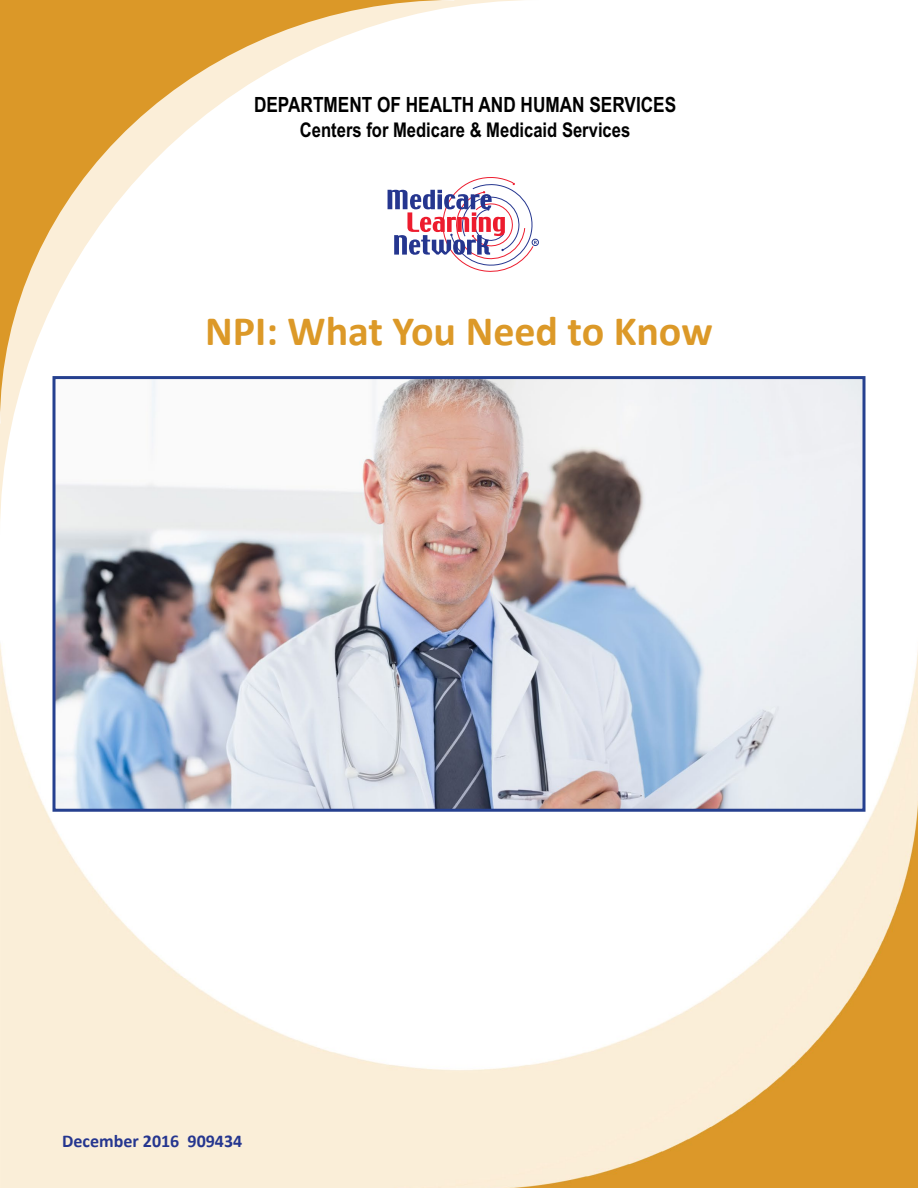
<style>
.page{position:relative;width:918px;height:1188px;background:#fff}
.page>*{position:absolute;margin:0;border:0;box-sizing:border-box;transform-origin:0 0}
.Booklet_Title{font:700 42px "Calibri";color:#dc9928}
.t1{font:700 21px "Arial Narrow";color:#000}
.t2{font:700 20.25px "Arial Narrow";color:#000}
.ICN_number{font:700 18px "Calibri";color:#25368f}
</style>
<div class="page">
<img style="left:0;top:643px;width:918px;height:545px">
<svg style="left:0;top:0;width:454px;height:423px"></svg>
<svg style="left:388px;top:177px;width:149px;height:95px"></svg>
<div style="left:532px;top:239px;width:7px;height:7px;border:1px solid #25368f;border-radius:50%"></div>
<img style="left:56px;top:380px;width:806px;height:428px">
<div style="left:52px;top:376px;width:814px;height:436px;border:3px solid #25408f"></div>
<p class="t1" style="left:254px;top:89px;width:424px">DEPARTMENT OF HEALTH AND HUMAN SERVICES</p>
<p class="t2" style="left:300px;top:114px;width:332px">Centers for Medicare &amp; Medicaid Services</p>
<p class="Booklet_Title" style="left:205px;top:304px;width:509px">NPI: What You Need to Know</p>
<p class="ICN_number" style="left:62px;top:1129px;width:182px">December 2016 909434</p>
</div>
